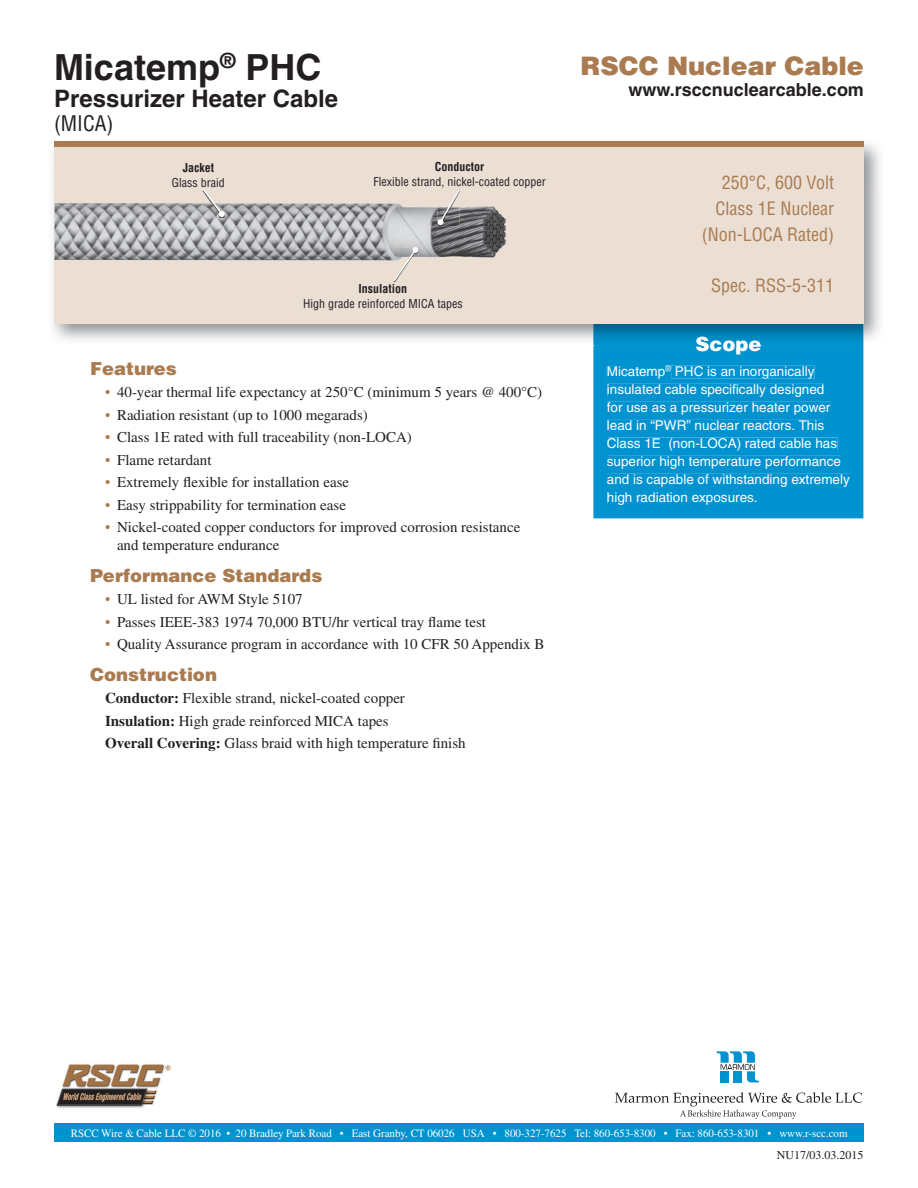
<style>
.page{position:relative;width:918px;height:1188px;background:#fff}
.page>*{position:absolute;margin:0;border:0;box-sizing:border-box;transform-origin:0 0}
.t1{font:700 36px "Helvetica";color:#231f20}
.t2{font:900 25.5px "Helvetica";color:#aa7b50}
.t3{font:700 24px "Helvetica";color:#231f20}
.t4{font:condensed 21px "Helvetica";color:#231f20}
.t5{font:900 19.5px "Helvetica";color:#fff}
.t6{font:condensed 18px/25.8px "Helvetica";color:#aa7b50;text-align:right}
.t7{font:900 18px "Helvetica";color:#aa7b50}
.t8{font:700 18px "Helvetica";color:#231f20}
.t9{font:15px/22.5px "Times";color:#231f20}
.t10{font:13.5px/18px "Helvetica";color:#fff}
.t11{font:condensed 12px "Helvetica";color:#231f20}
.t12{font:700 condensed 12px "Helvetica";color:#231f20}
.t13{font:12px "Times";color:#231f20}
.t14{font:11.25px "Times";letter-spacing:-.005em;color:#fff}
.s1{color:#aa7b50}
.s2{font-weight:700}
</style>
<div class="page">
<div style="left:54px;top:1124px;width:810px;height:18px;background:#0093d0"></div>
<img style="left:56px;top:1064px;width:115px;height:44px">
<svg style="left:717px;top:1051px;width:42px;height:31px"></svg>
<svg style="left:615px;top:1092px;width:247px;height:27px"></svg>
<div style="left:593px;top:345px;width:270px;height:173px;background:#0093d0"></div>
<div style="left:696px;top:345px;width:65px;height:9px;background:#0093d0"></div>
<div style="left:607px;top:366px;width:58px;height:12px;background:#0093d0"></div>
<svg style="left:665px;top:365px;width:149px;height:14px;background:#0896d1"></svg>
<div style="left:608px;top:384px;width:216px;height:13px;background:#0093d0"></div>
<div style="left:607px;top:402px;width:223px;height:12px;background:#0093d0"></div>
<div style="left:608px;top:420px;width:216px;height:10px;background:#0093d0"></div>
<div style="left:607px;top:438px;width:230px;height:12px;background:#0093d0"></div>
<div style="left:607px;top:456px;width:234px;height:13px;background:#0093d0"></div>
<div style="left:607px;top:474px;width:243px;height:13px;background:#0093d0"></div>
<div style="left:608px;top:492px;width:149px;height:13px;background:#0093d0"></div>
<img style="left:863px;top:189px;width:20px;height:156px">
<img style="left:100px;top:324px;width:763px;height:21px">
<img style="left:696px;top:337px;width:65px;height:8px">
<div style="left:54px;top:144px;width:810px;height:180px;background:#ebdfd4"></div>
<img style="left:55px;top:203px;width:451px;height:57px">
<div style="left:54px;top:141px;width:810px;height:6px;background:#aa7b50"></div>
<img style="left:437px;top:203px;width:23px;height:23px">
<svg style="left:438px;top:190px;width:23px;height:35px"></svg>
<img style="left:418px;top:248px;width:1px;height:12px">
<svg style="left:392px;top:247px;width:26px;height:36px"></svg>
<img style="left:203px;top:217px;width:22px;height:1px">
<svg style="left:201px;top:189px;width:24px;height:28px"></svg>
<h1 class="t1" style="left:54px;top:46px;width:269px">Micatemp<sup>®</sup> PHC</h1>
<h3 class="t3" style="left:54px;top:84px;width:286px">Pressurizer Heater Cable</h3>
<h3 class="t4" style="left:54px;top:111px;width:61px">(MICA)</h3>
<p class="t12" style="left:183px;top:160px;width:33px">Jacket</p>
<p class="t11" style="left:172px;top:175px;width:54px">Glass braid</p>
<p class="t12" style="left:435px;top:160px;width:51px">Conductor</p>
<p class="t11" style="left:373px;top:175px;width:174px">Flexible strand, nickel-coated copper</p>
<p class="t12" style="left:359px;top:281px;width:50px">Insulation</p>
<p class="t11" style="left:303px;top:296px;width:161px">High grade reinforced MICA tapes</p>
<p class="t7" style="left:90px;top:356px;width:88px">Features</p>
<p class="t9" style="left:105px;top:381px;width:439px"><span class="s1">•</span> 40-year thermal life expectancy at 250°C (minimum 5 years @ 400°C)</p>
<p class="t9" style="left:105px;top:403px;width:264px"><span class="s1">•</span> Radiation resistant (up to 1000 megarads)</p>
<p class="t9" style="left:105px;top:426px;width:308px"><span class="s1">•</span> Class 1E rated with full traceability (non-LOCA)</p>
<p class="t9" style="left:105px;top:448px;width:108px"><span class="s1">•</span> Flame retardant</p>
<p class="t9" style="left:105px;top:471px;width:246px"><span class="s1">•</span> Extremely flexible for installation ease</p>
<p class="t9" style="left:105px;top:493px;width:243px"><span class="s1">•</span> Easy strippability for termination ease</p>
<p class="t9" style="left:117px;top:518px;width:405px;line-height:18px;text-indent:-12px"><span class="s1">•</span> Nickel-coated copper conductors for improved corrosion resistance and temperature endurance</p>
<p class="t7" style="left:90px;top:563px;width:234px">Performance Standards</p>
<p class="t9" style="left:105px;top:588px;width:199px"><span class="s1">•</span> UL listed for AWM Style 5107</p>
<p class="t9" style="left:105px;top:610px;width:383px"><span class="s1">•</span> Passes IEEE-383 1974 70,000 BTU/hr vertical tray flame test</p>
<p class="t9" style="left:105px;top:633px;width:441px"><span class="s1">•</span> Quality Assurance program in accordance with 10 CFR 50 Appendix B</p>
<p class="t7" style="left:90px;top:662px;width:129px">Construction</p>
<p class="t9" style="left:105px;top:687px;width:362px"><span class="s2">Conductor:</span> Flexible strand, nickel-coated copper<br><span class="s2">Insulation:</span> High grade reinforced MICA tapes<br><span class="s2">Overall Covering:</span> Glass braid with high temperature finish</p>
<h2 class="t2" style="left:581px;top:49px;width:285px">RSCC Nuclear Cable</h2>
<p class="t8" style="left:629px;top:78px;width:237px">www.rsccnuclearcable.com</p>
<p class="t6" style="left:702px;top:170px;width:134px">250°C, 600 Volt<br>Class 1E Nuclear (Non-LOCA Rated)</p>
<p class="t6" style="left:711px;top:273px;width:124px">Spec. RSS-5-311</p>
<h3 class="t5" style="left:695px;top:331px;width:68px">Scope</h3>
<p class="t10" style="left:607px;top:362px;width:244px">Micatemp<sup>®</sup> PHC is an inorganically insulated cable specifically designed<br>for use as a pressurizer heater power lead in “PWR” nuclear reactors. This Class 1E (non-LOCA) rated cable has superior high tem per ature performance and is capable of withstanding extremely high radiation exposures.</p>
<p class="t14" style="left:71px;top:1127px;width:778px">RSCC Wire &amp; Cable LLC © 2016 • 20 Bradley Park Road • East Granby, CT 06026 USA • 800-327-7625 Tel: 860-653-8300 • Fax: 860-653-8301 • www.r-scc.com</p>
<p class="t13" style="left:777px;top:1148px;width:88px">NU17/03.03.2015</p>
</div>
